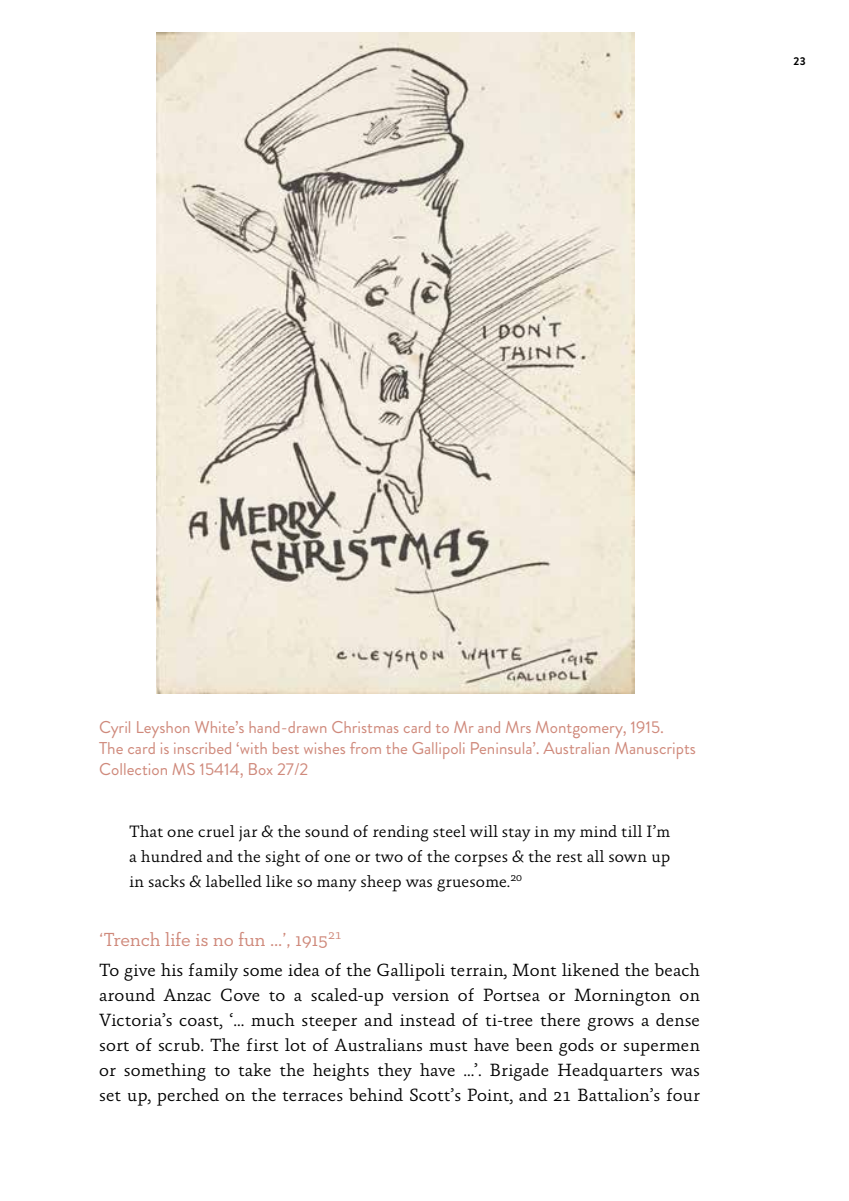
<style>
.page{position:relative;width:849px;height:1201px;background:#fff}
.page>*{position:absolute;margin:0;border:0;box-sizing:border-box;transform-origin:0 0}
.t1{font:19.25px "Neutraface Slab Text";letter-spacing:-.005em;color:#cf897b}
.t2{font:300 17.85px/24.8px "Absara";color:#000;text-align:justify}
.t3{font:17.15px/21px "Brandon Grotesque";color:#cf897b}
.t4{font:300 16.8px/24.8px "Absara";color:#000;text-align:justify}
.t5{font:700 11.38px "Brandon Grotesque";color:#000}
</style>
<div class="page">
<img style="left:156px;top:32px;width:478px;height:661px">
<p class="t5" style="left:793px;top:53px;width:14px">23</p>
<p class="t3" style="left:99px;top:716px;width:598px">Cyril Leyshon White’s hand-drawn Christmas card to Mr and Mrs Montgomery, 1915.<br>The card is inscribed ‘with best wishes from the Gallipoli Peninsula’. Australian Manuscripts<br>Collection MS 15414, Box 27/2</p>
<p class="t4" style="left:129px;top:819px;width:542px">That one cruel jar &amp; the sound of rending steel will stay in my mind till I’m a hundred and the sight of one or two of the corpses &amp; the rest all sown up in sacks &amp; labelled like so many sheep was gruesome.<sup>20</sup></p>
<h3 class="t1" style="left:99px;top:927px;width:244px">‘Trench life is no fun …’, 1915<sup>21</sup></h3>
<p class="t2" style="left:99px;top:957px;width:602px">To give his family some idea of the Gallipoli terrain, Mont likened the beach around Anzac Cove to a scaled-up version of Portsea or Mornington on Victoria’s coast, ‘… much steeper and instead of ti-tree there grows a dense sort of scrub. The first lot of Australians must have been gods or supermen or something to take the heights they have …’. Brigade Headquarters was set up, perched on the terraces behind Scott’s Point, and 21 Battalion’s four</p>
</div>
